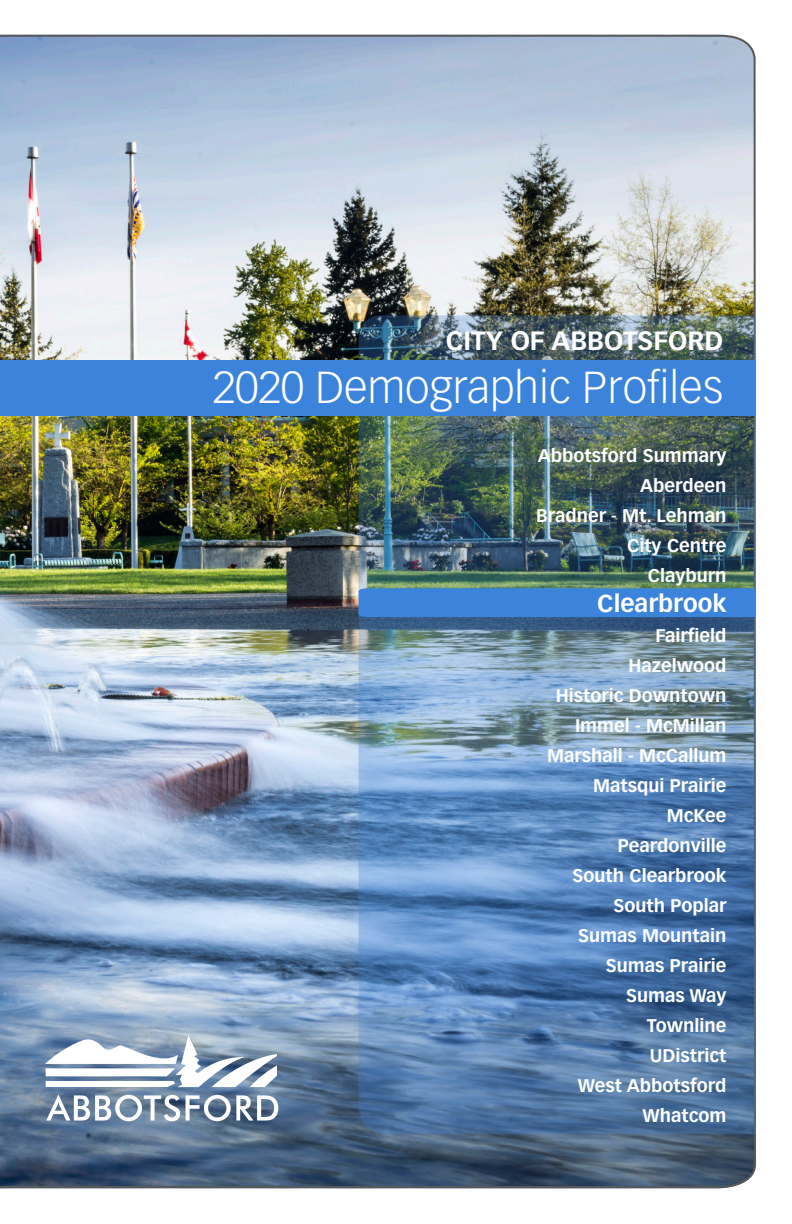
<style>
.page{position:relative;width:792px;height:1224px;background:#fff}
.page>*{position:absolute;margin:0;border:0;box-sizing:border-box;transform-origin:0 0}
.t1{font:300 44px "Vectora LT Std";color:#fff}
.t2{font:700 26px "Vectora LT Std";color:#fff}
.t3{font:700 24px "Vectora LT Std";color:#fff}
.t4{font:700 18px "Vectora LT Std";color:#fff}
</style>
<div class="page">
<img style="left:0;top:34px;width:756px;height:1155px">
<img style="left:359px;top:315px;width:397px;height:819px">
<div style="left:0;top:360px;width:756px;height:55px;background:#3c83db"></div>
<div style="left:359px;top:588px;width:397px;height:29px;background:#3c83db"></div>
<p class="t2" style="left:446px;top:325px;width:279px">CITY OF ABBOTSFORD</p>
<p class="t1" style="left:213px;top:362px;width:512px">2020 Demographic Profiles</p>
<p class="t4" style="left:538px;top:444px;width:190px">Abbotsford Summary</p>
<p class="t4" style="left:640px;top:474px;width:88px">Aberdeen</p>
<p class="t4" style="left:536px;top:504px;width:192px">Bradner - Mt. Lehman</p>
<p class="t4" style="left:627px;top:534px;width:101px">City Centre</p>
<p class="t4" style="left:648px;top:564px;width:80px">Clayburn</p>
<p class="t3" style="left:597px;top:589px;width:131px">Clearbrook</p>
<p class="t4" style="left:655px;top:624px;width:73px">Fairfield</p>
<p class="t4" style="left:629px;top:654px;width:100px">Hazelwood</p>
<p class="t4" style="left:556px;top:684px;width:172px">Historic Downtown</p>
<p class="t4" style="left:575px;top:714px;width:153px">Immel - McMillan</p>
<p class="t4" style="left:547px;top:744px;width:181px">Marshall - McCallum</p>
<p class="t4" style="left:593px;top:774px;width:135px">Matsqui Prairie</p>
<p class="t4" style="left:667px;top:804px;width:61px">McKee</p>
<p class="t4" style="left:618px;top:834px;width:110px">Peardonville</p>
<p class="t4" style="left:573px;top:864px;width:156px">South Clearbrook</p>
<p class="t4" style="left:614px;top:894px;width:115px">South Poplar</p>
<p class="t4" style="left:578px;top:924px;width:150px">Sumas Mountain</p>
<p class="t4" style="left:606px;top:954px;width:122px">Sumas Prairie</p>
<p class="t4" style="left:626px;top:984px;width:102px">Sumas Way</p>
<p class="t4" style="left:647px;top:1014px;width:81px">Townline</p>
<p class="t4" style="left:650px;top:1044px;width:78px">UDistrict</p>
<p class="t4" style="left:578px;top:1074px;width:150px">West Abbotsford</p>
<p class="t4" style="left:643px;top:1104px;width:86px">Whatcom</p>
</div>
